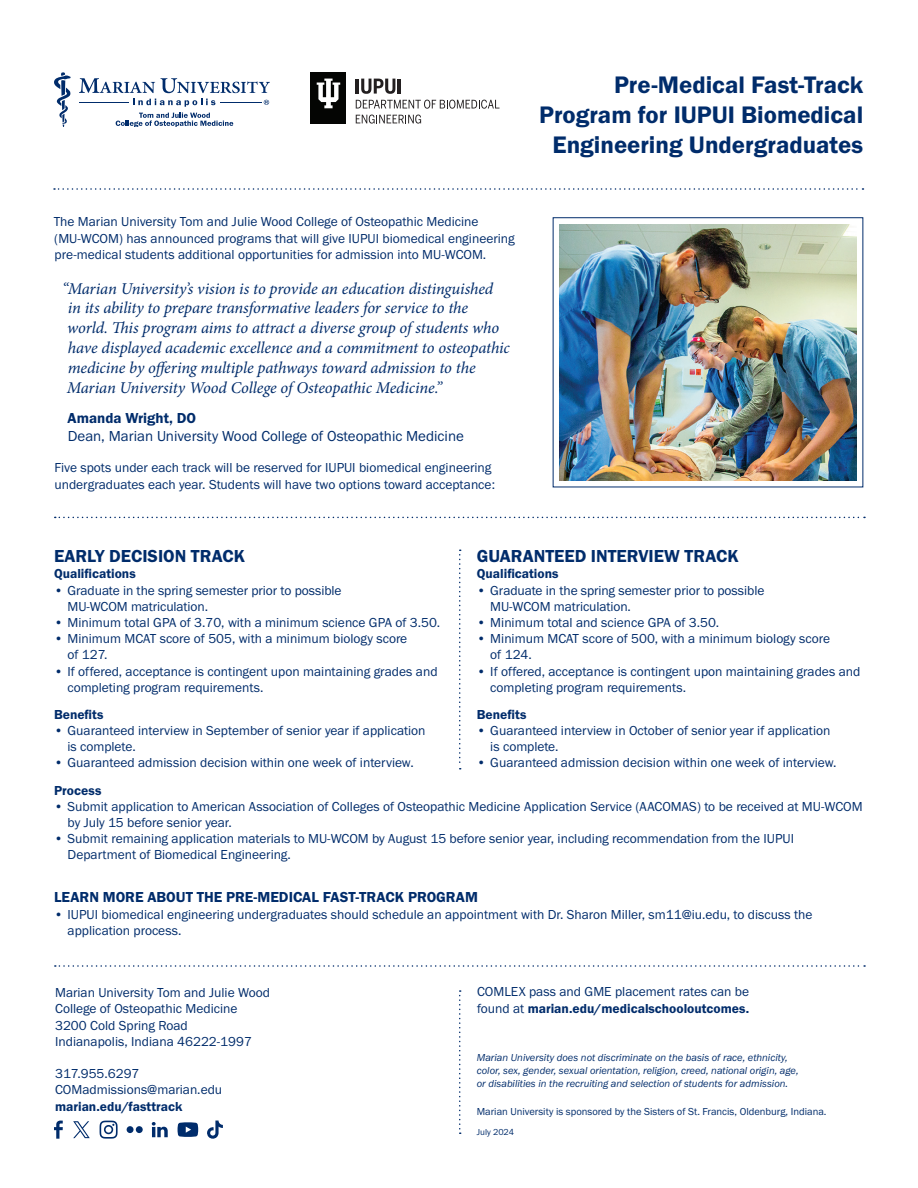
<style>
.page{position:relative;width:918px;height:1188px;background:#fff}
.page>*{position:absolute;margin:0;border:0;box-sizing:border-box;transform-origin:0 0}
.t1{font:24.75px/29.7px "Franklin Gothic URW Dem";color:#002c6b;text-align:right}
.t2{font:18px "Franklin Gothic URW Dem";color:#002c6b}
.t3{font:italic 16.5px/19.8px "Minion Pro";letter-spacing:-.01em;color:#002c6b}
.t4{font:15px "Franklin Gothic URW Dem";color:#002c6b}
.t5{font:15px "Franklin Gothic URW Boo";color:#002c6b}
.t6{font:13.5px/16.2px "Franklin Gothic URW Boo";color:#002c6b}
.t7{font:13.5px "Franklin Gothic URW Dem";color:#002c6b}
.t8{font:10.5px/12.6px "Franklin Gothic URW Boo Ita";color:#002c6b}
.t9{font:10.5px "Franklin Gothic URW Boo";color:#002c6b}
.t10{font:9px "Franklin Gothic URW Boo";color:#002c6b}
.s1{font-family:"Franklin Gothic URW Boo"}
</style>
<div class="page">
<svg style="left:54px;top:188px;width:809px;height:2px"></svg>
<svg style="left:55px;top:517px;width:810px;height:1px"></svg>
<img style="left:560px;top:224px;width:296px;height:257px">
<svg style="left:459px;top:550px;width:2px;height:219px"></svg>
<svg style="left:55px;top:965px;width:810px;height:2px"></svg>
<svg style="left:459px;top:990px;width:2px;height:144px"></svg>
<svg style="left:79px;top:78px;width:76px;height:15px"></svg>
<svg style="left:161px;top:78px;width:109px;height:15px"></svg>
<hr style="left:79px;top:103px;width:49px;height:1px;background:#002c6b">
<hr style="left:220px;top:103px;width:41px;height:1px;background:#002c6b">
<svg style="left:133px;top:99px;width:82px;height:8px"></svg>
<svg style="left:264px;top:100px;width:5px;height:5px"></svg>
<svg style="left:116px;top:113px;width:117px;height:13px"></svg>
<svg style="left:54px;top:72px;width:17px;height:54px"></svg>
<div style="left:310px;top:72px;width:36px;height:51px;background:#040503"></div>
<svg style="left:317px;top:79px;width:23px;height:29px"></svg>
<hr style="left:356px;top:79px;width:3px;height:15px;background:#231f20">
<svg style="left:361px;top:79px;width:34px;height:15px"></svg>
<hr style="left:398px;top:79px;width:3px;height:15px;background:#231f20">
<svg style="left:356px;top:100px;width:143px;height:9px"></svg>
<svg style="left:356px;top:115px;width:65px;height:9px"></svg>
<svg style="left:54px;top:1121px;width:9px;height:18px"></svg>
<svg style="left:152px;top:1122px;width:16px;height:15px"></svg>
<svg style="left:100px;top:1121px;width:18px;height:18px"></svg>
<svg style="left:178px;top:1122px;width:20px;height:15px"></svg>
<div style="left:127px;top:1126px;width:7px;height:7px;background:#002c6b;border-radius:50%"></div>
<div style="left:136px;top:1126px;width:7px;height:7px;background:#002c6b;border-radius:50%"></div>
<svg style="left:207px;top:1121px;width:16px;height:18px"></svg>
<svg style="left:73px;top:1121px;width:17px;height:17px"></svg>
<p class="t6" style="left:54px;top:214px;width:462px">The Marian University Tom and Julie Wood College of Osteopathic Medicine (MU-WCOM) has announced programs that will give IUPUI biomedical engineering pre-medical students additional opportunities for admission into MU-WCOM.</p>
<p class="t3" style="left:62px;top:278px;width:449px">“Marian University’s vision is to provide an education distinguished in its ability to prepare transformative leaders for service to the<br>world. This program aims to attract a diverse group of students who have displayed academic excellence and a commitment to osteopathic medicine by offering multiple pathways toward admission to the Marian University Wood College of Osteopathic Medicine.”</p>
<p class="t4" style="left:68px;top:408px;width:130px">Amanda Wright, DO</p>
<p class="t5" style="left:68px;top:426px;width:398px">Dean, Marian University Wood College of Osteopathic Medicine</p>
<p class="t6" style="left:54px;top:458px;width:442px;line-height:17.1px">Five spots under each track will be reserved for IUPUI biomedical engineering undergraduates each year. Students will have two options toward acceptance:</p>
<h1 class="t1" style="left:539px;top:70px;width:326px">Pre-Medical Fast-Track<br>Program for IUPUI Biomedical<br>Engineering Undergraduates</h1>
<h2 class="t2" style="left:54px;top:545px;width:193px">EARLY DECISION TRACK</h2>
<p class="t7" style="left:54px;top:566px;width:83px">Qualifications</p>
<p class="t6" style="left:68px;top:582px;width:276px;text-indent:-14px">• Graduate in the spring semester prior to possible<br>MU-WCOM matriculation.</p>
<p class="t6" style="left:54px;top:614px;width:388px">• Minimum total GPA of 3.70, with a minimum science GPA of 3.50.</p>
<p class="t6" style="left:68px;top:630px;width:341px;text-indent:-14px">• Minimum MCAT score of 505, with a minimum biology score of 127.</p>
<p class="t6" style="left:68px;top:663px;width:372px;text-indent:-14px">• If offered, acceptance is contingent upon maintaining grades and completing program requirements.</p>
<p class="t7" style="left:54px;top:706px;width:51px">Benefits</p>
<p class="t6" style="left:68px;top:722px;width:360px;text-indent:-14px">• Guaranteed interview in September of senior year if application is complete.</p>
<p class="t6" style="left:54px;top:754px;width:361px">• Guaranteed admission decision within one week of interview.</p>
<h2 class="t2" style="left:477px;top:545px;width:263px">GUARANTEED INTERVIEW TRACK</h2>
<p class="t7" style="left:477px;top:566px;width:83px">Qualifications</p>
<p class="t6" style="left:490px;top:582px;width:276px;text-indent:-14px">• Graduate in the spring semester prior to possible<br>MU-WCOM matriculation.</p>
<p class="t6" style="left:477px;top:614px;width:244px">• Minimum total and science GPA of 3.50.</p>
<p class="t6" style="left:490px;top:630px;width:341px;text-indent:-14px">• Minimum MCAT score of 500, with a minimum biology score of 124.</p>
<p class="t6" style="left:490px;top:663px;width:372px;text-indent:-14px">• If offered, acceptance is contingent upon maintaining grades and completing program requirements.</p>
<p class="t7" style="left:477px;top:706px;width:51px">Benefits</p>
<p class="t6" style="left:490px;top:722px;width:342px;text-indent:-14px">• Guaranteed interview in October of senior year if application is complete.</p>
<p class="t6" style="left:477px;top:754px;width:361px">• Guaranteed admission decision within one week of interview.</p>
<p class="t7" style="left:54px;top:782px;width:49px">Process</p>
<p class="t6" style="left:68px;top:798px;width:797px;text-indent:-14px">• Submit application to American Association of Colleges of Osteopathic Medicine Application Service (AACOMAS) to be received at MU-WCOM by July 15 before senior year.</p>
<p class="t6" style="left:68px;top:830px;width:728px;text-indent:-14px">• Submit remaining application materials to MU-WCOM by August 15 before senior year, including recommendation from the IUPUI<br>Department of Biomedical Engineering.</p>
<p class="t4" style="left:54px;top:888px;width:425px">LEARN MORE ABOUT THE PRE-MEDICAL FAST-TRACK PROGRAM</p>
<p class="t6" style="left:68px;top:906px;width:746px;text-indent:-14px">• IUPUI biomedical engineering undergraduates should schedule an appointment with Dr. Sharon Miller, sm11@iu.edu, to discuss the application process.</p>
<p class="t6" style="left:55px;top:984px;width:216px">Marian University Tom and Julie Wood<br>College of Osteopathic Medicine<br>3200 Cold Spring Road<br>Indianapolis, Indiana 46222-1997</p>
<p class="t6" style="left:55px;top:1065px;width:169px">317.955.6297<br>COMadmissions@marian.edu</p>
<p class="t7" style="left:55px;top:1098px;width:129px">marian.edu/fasttrack</p>
<p class="t6" style="left:477px;top:983px;width:274px">COMLEX pass and GME placement rates can be</p>
<p class="t7" style="left:477px;top:1000px;width:274px"><span class="s1">found at</span> marian.edu/medicalschooloutcomes.</p>
<p class="t8" style="left:477px;top:1051px;width:323px">Marian University does not discriminate on the basis of race, ethnicity, color, sex, gender, sexual orientation, religion, creed, national origin, age, or disabilities in the recruiting and selection of students for admission.</p>
<p class="t9" style="left:477px;top:1105px;width:351px">Marian University is sponsored by the Sisters of St. Francis, Oldenburg, Indiana.</p>
<p class="t10" style="left:477px;top:1127px;width:39px">July 2024</p>
</div>
